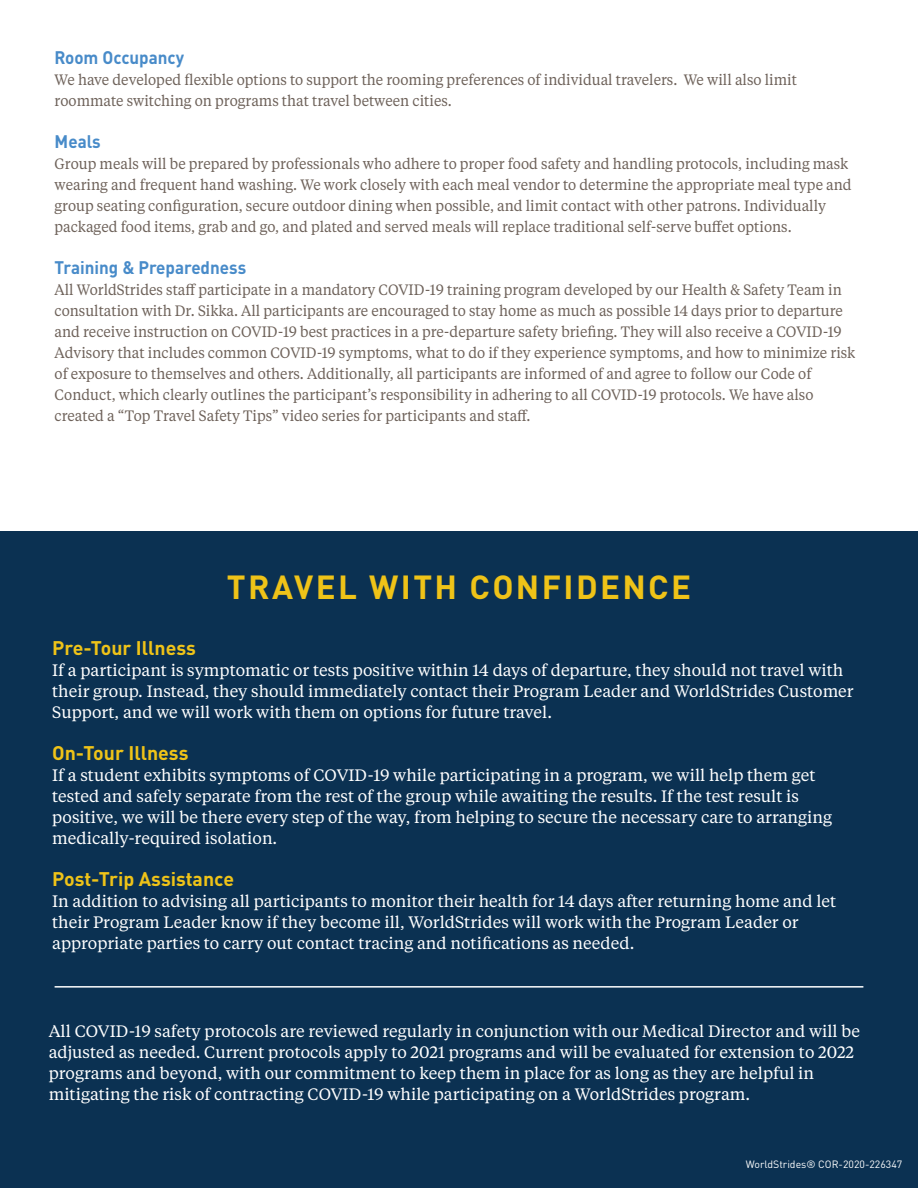
<style>
.page{position:relative;width:918px;height:1188px;background:#fff}
.page>*{position:absolute;margin:0;border:0;box-sizing:border-box;transform-origin:0 0}
.t1{font:700 33px "DIN Pro";letter-spacing:.07em;color:#efc318}
.t2{font:700 19.5px "DIN Pro";color:#efc318}
.t3{font:700 18px "DIN Pro";color:#488bc9;scale:.94 1}
.t4{font:16.5px/21px "Tiempos Text";color:#fff}
.t5{font:15px/21px "Tiempos Text";color:#6e625a;scale:.94 1}
.t6{font:10.5px "DIN Pro";color:#fff}
</style>
<div class="page">
<div style="left:0;top:532px;width:918px;height:656px;background:#0b3152"></div>
<hr style="left:55px;top:986px;width:808px;height:2px;background:#fff">
<p class="t3" style="left:55px;top:43px;width:139px">Room Occupancy</p>
<p class="t5" style="left:55px;top:68px;width:791px">We have developed flexible options to support the rooming preferences of individual travelers. We will also limit roommate switching on programs that travel between cities.</p>
<p class="t3" style="left:55px;top:127px;width:51px">Meals</p>
<p class="t5" style="left:55px;top:152px;width:850px">Group meals will be prepared by professionals who adhere to proper food safety and handling protocols, including mask wearing and frequent hand washing. We work closely with each meal vendor to determine the appropriate meal type and group seating configuration, secure outdoor dining when possible, and limit contact with other patrons. Individually packaged food items, grab and go, and plated and served meals will replace traditional self-serve buffet options.</p>
<p class="t3" style="left:55px;top:253px;width:205px">Training &amp; Preparedness</p>
<p class="t5" style="left:55px;top:278px;width:853px">All WorldStrides staff participate in a mandatory COVID-19 training program developed by our Health &amp; Safety Team in consultation with Dr. Sikka. All participants are encouraged to stay home as much as possible 14 days prior to departure and receive instruction on COVID-19 best practices in a pre-departure safety briefing. They will also receive a COVID-19<br>Advisory that includes common COVID-19 symptoms, what to do if they experience symptoms, and how to minimize risk of exposure to themselves and others. Additionally, all participants are informed of and agree to follow our Code of Conduct, which clearly outlines the participant’s responsibility in adhering to all COVID-19 protocols. We have also created a “Top Travel Safety Tips” video series for participants and staff.</p>
<h1 class="t1" style="left:227px;top:561px;width:466px">TRAVEL WITH CONFIDENCE</h1>
<h2 class="t2" style="left:52px;top:633px;width:145px">Pre-Tour Illness</h2>
<p class="t4" style="left:52px;top:659px;width:803px">If a participant is symptomatic or tests positive within 14 days of departure, they should not travel with their group. Instead, they should immediately contact their Program Leader and WorldStrides Customer<br>Support, and we will work with them on options for future travel.</p>
<h2 class="t2" style="left:52px;top:738px;width:138px">On-Tour Illness</h2>
<p class="t4" style="left:52px;top:764px;width:781px">If a student exhibits symptoms of COVID-19 while participating in a program, we will help them get tested and safely separate from the rest of the group while awaiting the results. If the test result is positive, we will be there every step of the way, from helping to secure the necessary care to arranging medically-required isolation.</p>
<h2 class="t2" style="left:52px;top:864px;width:183px">Post-Trip Assistance</h2>
<p class="t4" style="left:52px;top:890px;width:786px">In addition to advising all participants to monitor their health for 14 days after returning home and let their Program Leader know if they become ill, WorldStrides will work with the Program Leader or appropriate parties to carry out contact tracing and notifications as needed.</p>
<p class="t4" style="left:49px;top:1020px;width:813px">All COVID-19 safety protocols are reviewed regularly in conjunction with our Medical Director and will be adjusted as needed. Current protocols apply to 2021 programs and will be evaluated for extension to 2022 programs and beyond, with our commitment to keep them in place for as long as they are helpful in mitigating the risk of contracting COVID-19 while participating on a WorldStrides program.</p>
<p class="t6" style="left:746px;top:1156px;width:158px">WorldStrides® COR-2020-226347</p>
</div>
